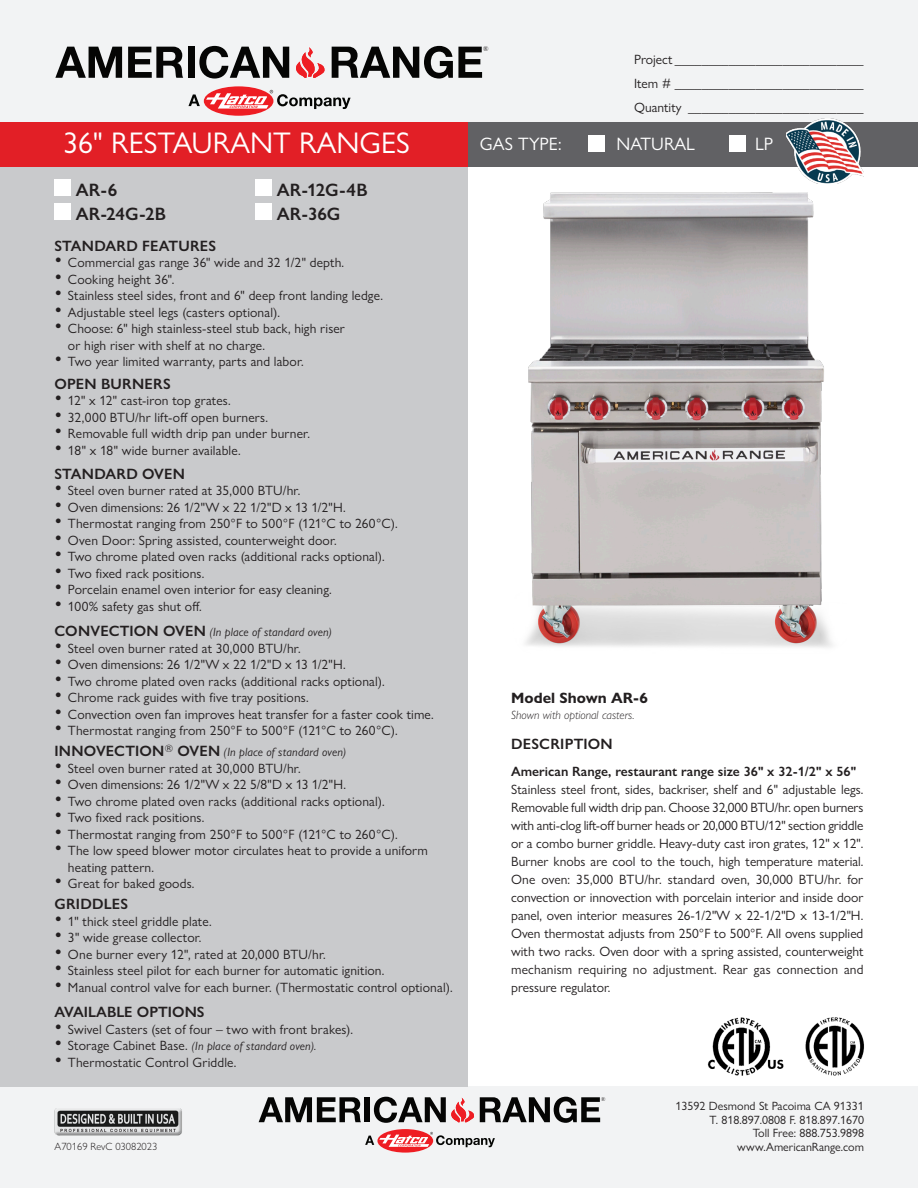
<style>
.page{position:relative;width:918px;height:1188px;background:#fff}
.page>*{position:absolute;margin:0;border:0;box-sizing:border-box;transform-origin:0 0}
.t1{font:30px "Gill Sans Nova";color:#fff}
.t2{font:600 18px "Gill Sans Nova";letter-spacing:.005em;color:#231f20}
.t3{font:18px "Gill Sans Nova";color:#fff}
.t4{font:600 15px "Gill Sans Nova";letter-spacing:.015em;color:#231f20}
.t5{font:700 15px "Gill Sans Nova";color:#231f20}
.t6{font:13.5px/18px "Gill Sans Nova";letter-spacing:.01em;color:#231f20}
.t7{font:600 13.5px "Gill Sans Nova";color:#231f20}
.t8{font:italic 12px "Gill Sans Nova";letter-spacing:.01em;color:#231f20}
.t9{font:12px "Gill Sans Nova";color:#231f20}
.t10{font:italic 300 12px "Gill Sans Nova";color:#231f20}
.t11{font:300 10.5px "Gill Sans Nova";color:#231f20}
.Bullets{font:7.2px "Times New Roman";color:#231f20}
.Bullets-2{font:5.7px "Times New Roman";color:#231f20}
.s1{font-size:21px}
.s2{font-weight:600;font-style:normal;font-size:15px}
.s3{font-style:normal;font-size:21px}
.s4{font-style:normal;font-size:13.5px}
</style>
<div class="page">
<div style="left:0;top:1087px;width:918px;height:101px;background:#f2f3f4"></div>
<div style="left:0;top:0;width:918px;height:161px;background:#f2f3f4"></div>
<div style="left:423px;top:122px;width:495px;height:44px;background:#616164"></div>
<div style="left:588px;top:135px;width:17px;height:17px;background:#fff"></div>
<div style="left:729px;top:135px;width:17px;height:17px;background:#fff"></div>
<img style="left:786px;top:118px;width:78px;height:61px">
<img style="left:525px;top:167px;width:322px;height:481px">
<div style="left:0;top:137px;width:467px;height:950px;background:#c9cacc"></div>
<div style="left:0;top:122px;width:467px;height:44px;background:#e21f26"></div>
<div style="left:54px;top:179px;width:17px;height:17px;background:#fff"></div>
<div style="left:255px;top:179px;width:17px;height:17px;background:#fff"></div>
<div style="left:54px;top:203px;width:17px;height:17px;background:#fff"></div>
<div style="left:255px;top:203px;width:17px;height:17px;background:#fff"></div>
<img style="left:706px;top:1017px;width:162px;height:70px">
<img style="left:55px;top:1108px;width:127px;height:28px">
<svg style="left:55px;top:47px;width:67px;height:31px"></svg>
<svg style="left:128px;top:47px;width:55px;height:31px"></svg>
<div style="left:188px;top:47px;width:7px;height:31px;background:#050504"></div>
<svg style="left:199px;top:46px;width:126px;height:33px"></svg>
<svg style="left:332px;top:46px;width:150px;height:33px"></svg>
<svg style="left:188px;top:86px;width:163px;height:30px"></svg>
<svg style="left:259px;top:1097px;width:102px;height:25px"></svg>
<div style="left:365px;top:1097px;width:5px;height:25px;background:#050504"></div>
<svg style="left:374px;top:1097px;width:226px;height:26px"></svg>
<svg style="left:365px;top:1129px;width:130px;height:24px"></svg>
<p class="t1" style="left:63px;top:125px;width:348px">36" RESTAURANT RANGES</p>
<p class="t2" style="left:76px;top:179px;width:43px">AR-6</p>
<p class="t2" style="left:277px;top:179px;width:92px">AR-12G-4B</p>
<p class="t2" style="left:76px;top:203px;width:92px">AR-24G-2B</p>
<p class="t2" style="left:277px;top:203px;width:65px">AR-36G</p>
<p class="t4" style="left:54px;top:237px;width:163px">STANDARD FEATURES</p>
<p class="t6" style="left:54px;top:254px;width:291px"><span class="s1">•</span> Commercial gas range 36" wide and 32 1/2" depth.</p>
<p class="t6" style="left:54px;top:270px;width:122px"><span class="s1">•</span> Cooking height 36".</p>
<p class="t6" style="left:54px;top:287px;width:330px"><span class="s1">•</span> Stainless steel sides, front and 6" deep front landing ledge.</p>
<p class="t6" style="left:54px;top:303px;width:227px"><span class="s1">•</span> Adjustable steel legs (casters optional).</p>
<p class="t6" style="left:68px;top:321px;width:278px;line-height:16.5px;text-indent:-14px"><span class="s1">•</span> Choose: 6" high stainless-steel stub back, high riser or high riser with shelf at no charge.</p>
<p class="t6" style="left:54px;top:353px;width:251px"><span class="s1">•</span> Two year limited warranty, parts and labor.</p>
<p class="t4" style="left:54px;top:375px;width:118px">OPEN BURNERS</p>
<p class="t6" style="left:54px;top:392px;width:178px"><span class="s1">•</span> 12" x 12" cast-iron top grates.</p>
<p class="t6" style="left:54px;top:408px;width:215px"><span class="s1">•</span> 32,000 BTU/hr lift-off open burners.</p>
<p class="t6" style="left:54px;top:425px;width:257px"><span class="s1">•</span> Removable full width drip pan under burner.</p>
<p class="t6" style="left:54px;top:441px;width:188px"><span class="s1">•</span> 18" x 18" wide burner available.</p>
<p class="t4" style="left:54px;top:465px;width:132px">STANDARD OVEN</p>
<p class="t6" style="left:54px;top:482px;width:247px"><span class="s1">•</span> Steel oven burner rated at 35,000 BTU/hr.</p>
<p class="t6" style="left:54px;top:498px;width:293px"><span class="s1">•</span> Oven dimensions: 26 1/2"W x 22 1/2"D x 13 1/2"H.</p>
<p class="t6" style="left:54px;top:515px;width:345px"><span class="s1">•</span> Thermostat ranging from 250°F to 500°F (121°C to 260°C).</p>
<p class="t6" style="left:54px;top:531px;width:284px"><span class="s1">•</span> Oven Door: Spring assisted, counterweight door.</p>
<p class="t6" style="left:54px;top:548px;width:332px"><span class="s1">•</span> Two chrome plated oven racks (additional racks optional).</p>
<p class="t6" style="left:54px;top:564px;width:152px"><span class="s1">•</span> Two fixed rack positions.</p>
<p class="t6" style="left:54px;top:581px;width:279px"><span class="s1">•</span> Porcelain enamel oven interior for easy cleaning.</p>
<p class="t6" style="left:54px;top:597px;width:149px"><span class="s1">•</span> 100% safety gas shut off.</p>
<p class="t8" style="left:54px;top:625px;width:279px"><span class="s2">CONVECTION OVEN</span> (In place of standard oven)</p>
<p class="t6" style="left:54px;top:639px;width:248px"><span class="s1">•</span> Steel oven burner rated at 30,000 BTU/hr.</p>
<p class="t6" style="left:54px;top:656px;width:293px"><span class="s1">•</span> Oven dimensions: 26 1/2"W x 22 1/2"D x 13 1/2"H.</p>
<p class="t6" style="left:54px;top:672px;width:332px"><span class="s1">•</span> Two chrome plated oven racks (additional racks optional).</p>
<p class="t6" style="left:54px;top:689px;width:256px"><span class="s1">•</span> Chrome rack guides with five tray positions.</p>
<p class="t6" style="left:54px;top:705px;width:381px"><span class="s1">•</span> Convection oven fan improves heat transfer for a faster cook time.</p>
<p class="t6" style="left:54px;top:722px;width:345px"><span class="s1">•</span> Thermostat ranging from 250°F to 500°F (121°C to 260°C).</p>
<p class="t8" style="left:54px;top:745px;width:293px"><span class="s2">INNOVECTION</span><sup>®</sup> <span class="s2">OVEN</span> (In place of standard oven)</p>
<p class="t6" style="left:54px;top:759px;width:248px"><span class="s1">•</span> Steel oven burner rated at 30,000 BTU/hr.</p>
<p class="t6" style="left:54px;top:776px;width:293px"><span class="s1">•</span> Oven dimensions: 26 1/2"W x 22 5/8"D x 13 1/2"H.</p>
<p class="t6" style="left:54px;top:792px;width:332px"><span class="s1">•</span> Two chrome plated oven racks (additional racks optional).</p>
<p class="t6" style="left:54px;top:809px;width:152px"><span class="s1">•</span> Two fixed rack positions.</p>
<p class="t6" style="left:54px;top:825px;width:345px"><span class="s1">•</span> Thermostat ranging from 250°F to 500°F (121°C to 260°C).</p>
<p class="t6" style="left:68px;top:843px;width:361px;line-height:16.5px;text-indent:-14px"><span class="s1">•</span> The low speed blower motor circulates heat to provide a uniform heating pattern.</p>
<p class="t6" style="left:54px;top:875px;width:142px"><span class="s1">•</span> Great for baked goods.</p>
<p class="t4" style="left:54px;top:895px;width:75px">GRIDDLES</p>
<p class="t6" style="left:54px;top:912px;width:159px"><span class="s1">•</span> 1" thick steel griddle plate.</p>
<p class="t6" style="left:54px;top:929px;width:149px"><span class="s1">•</span> 3" wide grease collector.</p>
<p class="t6" style="left:54px;top:945px;width:273px"><span class="s1">•</span> One burner every 12", rated at 20,000 BTU/hr.</p>
<p class="t6" style="left:54px;top:962px;width:332px"><span class="s1">•</span> Stainless steel pilot for each burner for automatic ignition.</p>
<p class="t6" style="left:54px;top:978px;width:400px"><span class="s1">•</span> Manual control valve for each burner. (Thermostatic control optional).</p>
<p class="t4" style="left:54px;top:1003px;width:152px">AVAILABLE OPTIONS</p>
<p class="t6" style="left:54px;top:1020px;width:300px"><span class="s1">•</span> Swivel Casters (set of four – two with front brakes).</p>
<p class="t8" style="left:54px;top:1039px;width:263px"><span class="s3">•</span> <span class="s4">Storage Cabinet Base.</span> (In place of standard oven).</p>
<p class="t6" style="left:54px;top:1053px;width:183px"><span class="s1">•</span> Thermostatic Control Griddle.</p>
<p class="Bullets" style="left:483px;top:43px;width:7px">®</p>
<p class="t6" style="left:634px;top:50px;width:231px">Project ____________________________</p>
<p class="t6" style="left:634px;top:74px;width:231px">Item # ____________________________</p>
<p class="t6" style="left:634px;top:98px;width:231px">Quantity __________________________</p>
<p class="t3" style="left:480px;top:133px;width:83px">GAS TYPE:</p>
<p class="t3" style="left:617px;top:133px;width:80px">NATURAL</p>
<p class="t3" style="left:755px;top:133px;width:20px">LP</p>
<p class="t5" style="left:511px;top:688px;width:138px">Model Shown AR-6</p>
<p class="t10" style="left:511px;top:708px;width:125px">Shown with optional casters.</p>
<p class="t4" style="left:511px;top:734px;width:103px">DESCRIPTION</p>
<p class="t7" style="left:511px;top:763px;width:346px">American Range, restaurant range size 36" x 32-1/2" x 56"</p>
<p class="t6" style="left:511px;top:780px;width:354px;text-align:justify">Stainless steel front, sides, backriser, shelf and 6" adjustable legs.<br>Removable full width drip pan. Choose 32,000 BTU/hr. open burners with anti-clog lift-off burner heads or 20,000 BTU/12" section griddle or a combo burner griddle. Heavy-duty cast iron grates, 12" x 12".<br>Burner knobs are cool to the touch, high temperature material.<br>One oven: 35,000 BTU/hr. standard oven, 30,000 BTU/hr. for convection or innovection with porcelain interior and inside door panel, oven interior measures 26-1/2"W x 22-1/2"D x 13-1/2"H.<br>Oven thermostat adjusts from 250°F to 500°F. All ovens supplied with two racks. Oven door with a spring assisted, counterweight mechanism requiring no adjustment. Rear gas connection and pressure regulator.</p>
<p class="Bullets-2" style="left:601px;top:1095px;width:6px">®</p>
<p class="t9" style="left:676px;top:1099px;width:190px">13592 Desmond St Pacoima CA 91331</p>
<p class="t9" style="left:710px;top:1112px;width:156px">T. 818.897.0808 F. 818.897.1670</p>
<p class="t9" style="left:753px;top:1126px;width:113px">Toll Free: 888.753.9898</p>
<p class="t11" style="left:55px;top:1140px;width:104px">A70169 RevC 03082023</p>
<p class="t9" style="left:737px;top:1139px;width:128px">www.AmericanRange.com</p>
</div>
